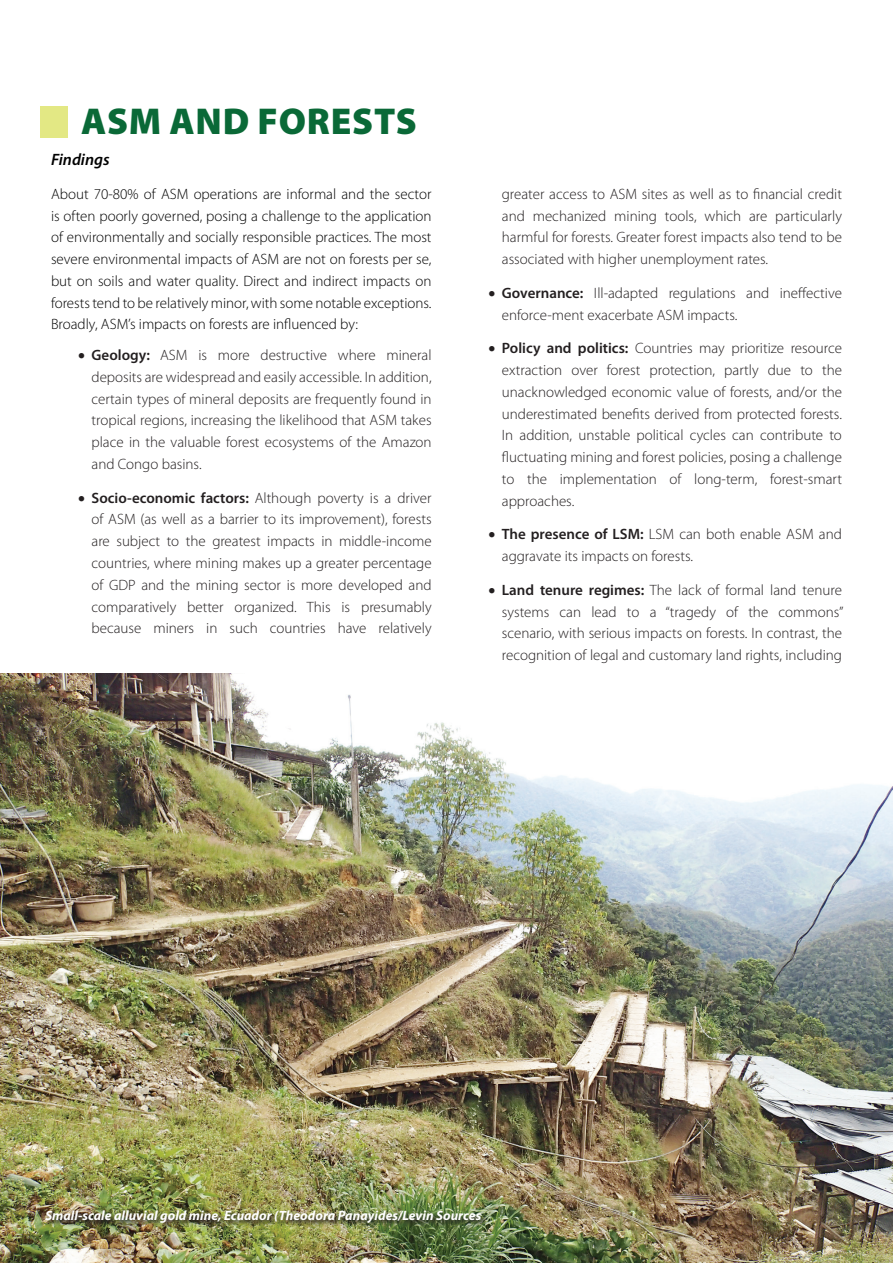
<style>
.page{position:relative;width:893px;height:1263px;background:#fff}
.page>*{position:absolute;margin:0;border:0;box-sizing:border-box;transform-origin:0 0}
.t1{font:900 37.5px "Myriad Pro";letter-spacing:.02em;color:#0a6937}
.t2{font:italic 600 16.5px "Myriad Pro";color:#000}
.t3{font:300 15px/21.8px "Myriad Pro";color:#231f20;text-align:justify}
.t4{font:300 15px/21.8px "Myriad Pro";color:#000;text-align:justify}
.t5{font:italic 700 13.5px "Myriad Pro";color:#fff}
.s1{font-weight:600}
</style>
<div class="page">
<img style="left:0;top:673px;width:893px;height:590px">
<img style="left:44px;top:1209px;width:444px;height:21px">
<div style="left:40px;top:106px;width:28px;height:31px;background:#e3e884"></div>
<h1 class="t1" style="left:81px;top:100px;width:337px">ASM AND FORESTS</h1>
<p class="t2" style="left:51px;top:151px;width:60px">Findings</p>
<p class="t4" style="left:51px;top:183px;width:382px">About 70-80% of ASM operations are informal and the sector is often poorly governed, posing a challenge to the application of environmentally and socially responsible practices. The most severe environmental impacts of ASM are not on forests per se, but on soils and water quality. Direct and indirect impacts on forests tend to be relatively minor, with some notable exceptions.<br>Broadly, ASM’s impacts on forests are influenced by:</p>
<p class="t3" style="left:92px;top:345px;width:342px;text-indent:-14px">• <span class="s1">Geology:</span> ASM is more destructive where mineral deposits are widespread and easily accessible. In addition, certain types of mineral deposits are frequently found in tropical regions, increasing the likelihood that ASM takes place in the valuable forest ecosystems of the Amazon and Congo basins.</p>
<p class="t3" style="left:92px;top:487px;width:342px;text-indent:-14px">• <span class="s1">Socio-economic factors:</span> Although poverty is a driver of ASM (as well as a barrier to its improvement), forests are subject to the greatest impacts in middle-income countries, where mining makes up a greater percentage of GDP and the mining sector is more developed and comparatively better organized. This is presumably because miners in such countries have relatively</p>
<p class="t3" style="left:502px;top:183px;width:342px">greater access to ASM sites as well as to financial credit and mechanized mining tools, which are particularly harmful for forests. Greater forest impacts also tend to be associated with higher unemployment rates.</p>
<p class="t3" style="left:502px;top:282px;width:342px;text-indent:-14px">• <span class="s1">Governance:</span> Ill-adapted regulations and ineffective enforce-ment exacerbate ASM impacts.</p>
<p class="t3" style="left:502px;top:338px;width:342px;text-indent:-14px">• <span class="s1">Policy and politics:</span> Countries may prioritize resource extraction over forest protection, partly due to the unacknowledged economic value of forests, and/or the underestimated benefits derived from protected forests.<br>In addition, unstable political cycles can contribute to fluctuating mining and forest policies, posing a challenge to the implementation of long-term, forest-smart approaches.</p>
<p class="t3" style="left:502px;top:524px;width:342px;text-indent:-14px">• <span class="s1">The presence of LSM:</span> LSM can both enable ASM and aggravate its impacts on forests.</p>
<p class="t3" style="left:502px;top:579px;width:343px;text-indent:-14px">• <span class="s1">Land tenure regimes:</span> The lack of formal land tenure systems can lead to a “tragedy of the commons” scenario, with serious impacts on forests. In contrast, the recognition of legal and customary land rights, including</p>
<p class="t5" style="left:45px;top:1208px;width:437px">Small-scale alluvial gold mine, Ecuador (Theodora Panayides/Levin Sources</p>
</div>
